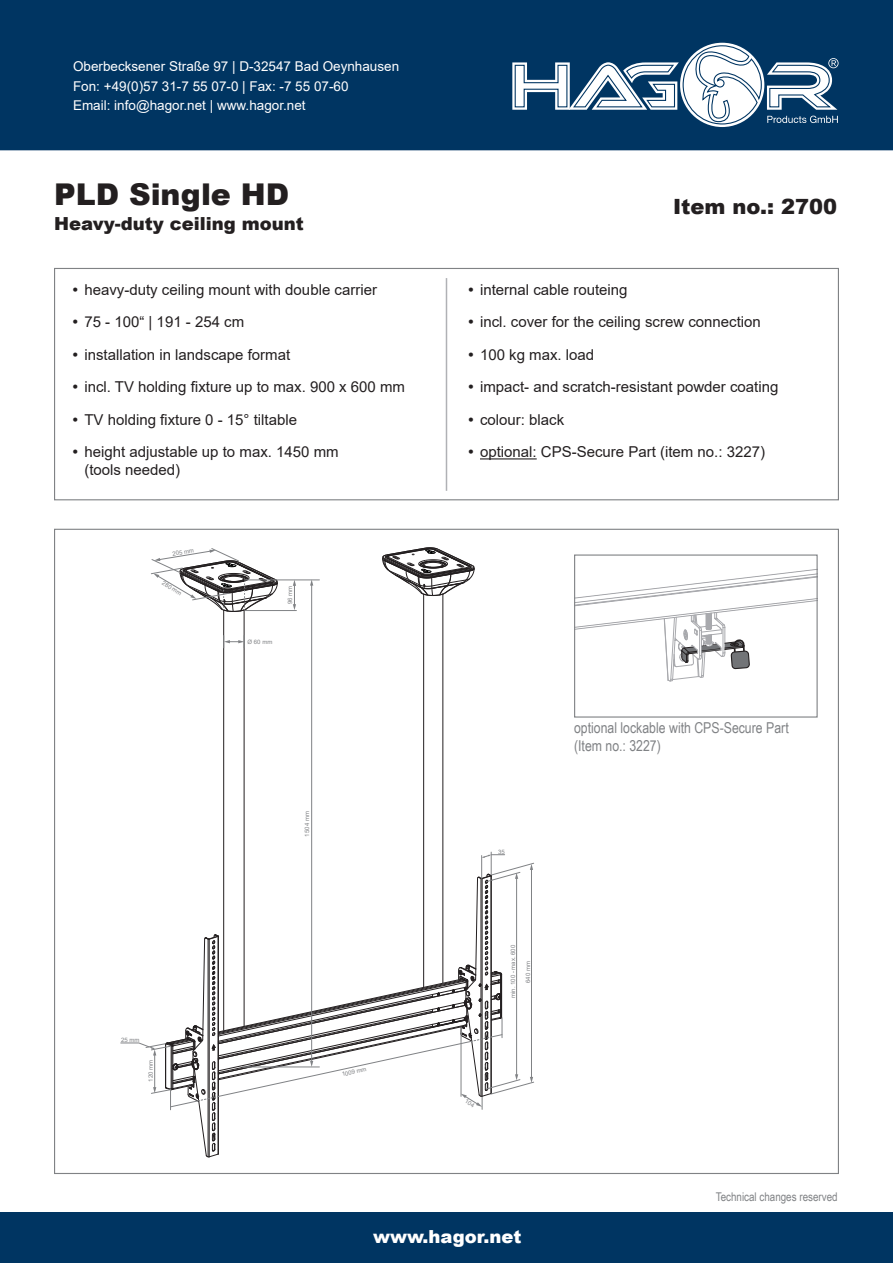
<style>
.page{position:relative;width:893px;height:1263px;background:#fff}
.page>*{position:absolute;margin:0;border:0;box-sizing:border-box;transform-origin:0 0}
.t1{font:900 30px "Arial";color:#231f20}
.t2{font:900 21px "Arial";color:#231f20}
.t3{font:900 18px "Arial";color:#231f20}
.t4{font:900 18px "Arial";color:#fff}
.t5{font:15px/32.5px "Arial";color:#231f20}
.t6{font:15px/18px "Arial Narrow";color:#808285}
.t7{font:13.5px/19.5px "Arial";color:#fff}
.t8{font:12px "Arial Narrow";color:#808285}
.t9{font:6px "Arial";color:#808285}
</style>
<div class="page">
<hr style="left:223px;top:610px;width:1px;height:420px;background:#231f20">
<hr style="left:244px;top:610px;width:1px;height:416px;background:#231f20">
<hr style="left:423px;top:594px;width:1px;height:393px;background:#231f20">
<hr style="left:443px;top:594px;width:1px;height:389px;background:#231f20">
<svg style="left:382px;top:547px;width:93px;height:49px"></svg>
<hr style="left:245px;top:580px;width:74px;height:1px;background:#808285">
<hr style="left:245px;top:610px;width:51px;height:1px;background:#808285">
<svg style="left:293px;top:580px;width:4px;height:30px"></svg>
<hr style="left:311px;top:584px;width:1px;height:478px;background:#808285">
<svg style="left:310px;top:579px;width:3px;height:7px"></svg>
<svg style="left:151px;top:548px;width:127px;height:64px"></svg>
<svg style="left:223px;top:635px;width:22px;height:13px"></svg>
<hr style="left:480px;top:458px;width:57px;height:1px;background:#231f20">
<div style="left:54px;top:268px;width:785px;height:232px;border:1px solid #808285"></div>
<hr style="left:446px;top:278px;width:1px;height:213px;background:#b0b1b5">
<svg style="left:576px;top:569px;width:240px;height:113px"></svg>
<div style="left:574px;top:554px;width:244px;height:164px;border:1px solid #808285"></div>
<div style="left:0;top:1213px;width:893px;height:50px;background:#003562"></div>
<div style="left:0;top:0;width:893px;height:150px;background:#003562"></div>
<svg style="left:502px;top:39px;width:358px;height:93px"></svg>
<svg style="left:120px;top:852px;width:414px;height:305px"></svg>
<p class="t7" style="left:73px;top:57px;width:328px">Oberbecksener Straße 97 | D-32547 Bad Oeynhausen<br>Fon: +49(0)57 31-7 55 07-0 | Fax: -7 55 07-60<br>Email: info@hagor.net | www.hagor.net</p>
<h1 class="t1" style="left:54px;top:172px;width:237px">PLD Single HD</h1>
<p class="t3" style="left:54px;top:211px;width:251px">Heavy-duty ceiling mount</p>
<p class="t5" style="left:84px;top:273px;width:322px">heavy-duty ceiling mount with double carrier<br>75 - 100“ | 191 - 254 cm<br>installation in landscape format<br>incl. TV holding fixture up to max. 900 x 600 mm TV holding fixture 0 - 15° tiltable<br>height adjustable up to max. 1450 mm</p>
<p class="t5" style="left:84px;top:454px;width:97px">(tools needed)</p>
<p class="t9" style="left:172px;top:549px;width:23px;rotate:-9deg">205 mm</p>
<p class="t9" style="left:165px;top:579px;width:23px;rotate:31deg">280 mm</p>
<p class="t9" style="left:286px;top:604px;width:20px;rotate:-90deg">96 mm</p>
<p class="t9" style="left:248px;top:638px;width:26px">Ø 60 mm</p>
<p class="t9" style="left:303px;top:836px;width:27px;rotate:-90deg">1504 mm</p>
<p class="t9" style="left:121px;top:1036px;width:20px">25 mm</p>
<p class="t9" style="left:147px;top:1082px;width:23px;rotate:-90deg">120 mm</p>
<p class="t9" style="left:341px;top:1070px;width:27px;rotate:-12deg">1009 mm</p>
<h2 class="t2" style="left:673px;top:191px;width:166px">Item no.: 2700</h2>
<p class="t5" style="left:480px;top:273px;width:300px">internal cable routeing<br>incl. cover for the ceiling screw connection<br>100 kg max. load<br>impact- and scratch-resistant powder coating colour: black<br>optional: CPS-Secure Part (item no.: 3227)</p>
<p class="t9" style="left:498px;top:847px;width:8px">35</p>
<p class="t9" style="left:509px;top:998px;width:55px;rotate:-90deg">min. 100 - max. 600</p>
<p class="t9" style="left:524px;top:983px;width:23px;rotate:-90deg">640 mm</p>
<p class="t6" style="left:574px;top:718px;width:216px">optional lockable with CPS-Secure Part (Item no.: 3227)</p>
<p class="t8" style="left:716px;top:1188px;width:123px">Technical changes reserved</p>
<p class="t4" style="left:373px;top:1223px;width:150px">www.hagor.net</p>
</div>
